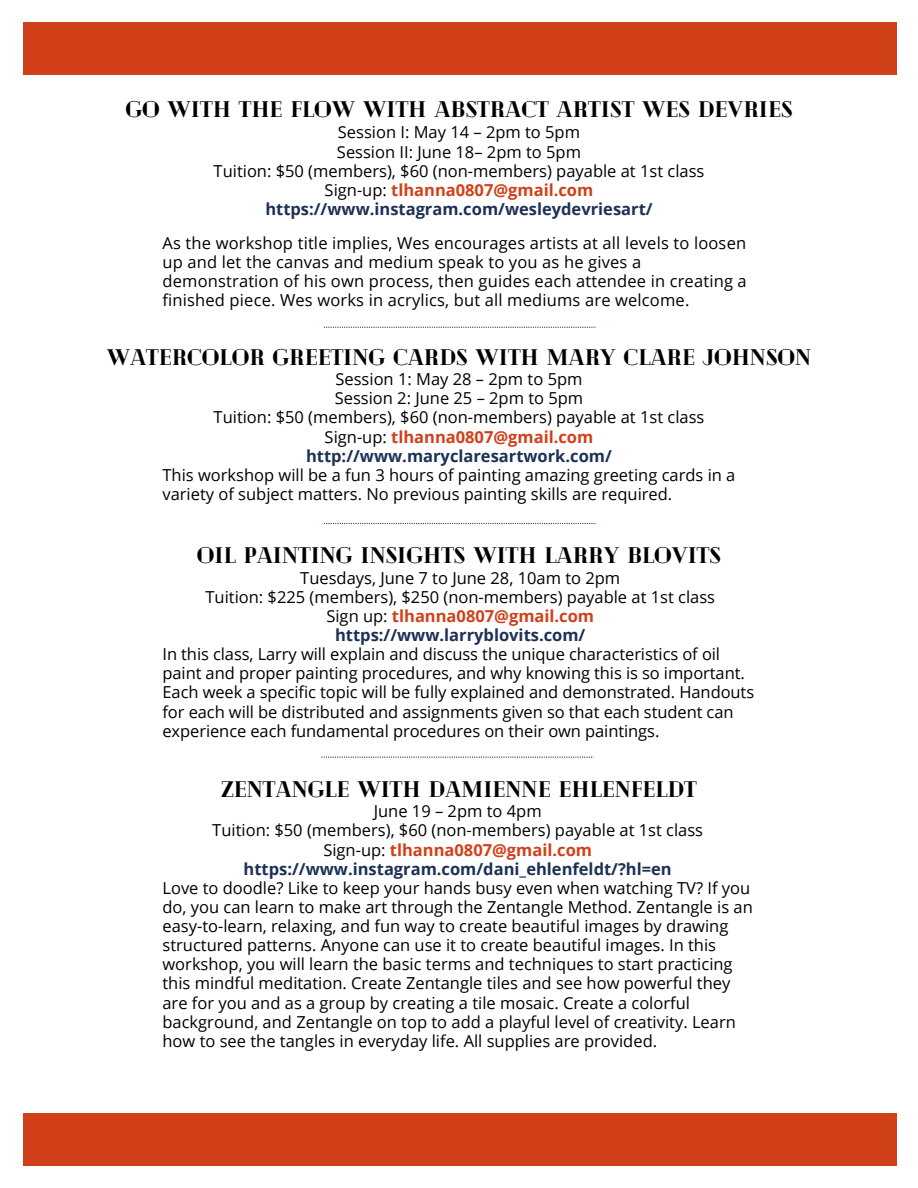
<style>
.page{position:relative;width:918px;height:1188px;background:#fff}
.page>*{position:absolute;margin:0;border:0;box-sizing:border-box;transform-origin:0 0}
.t1{font:900 22.5px "Cheque";color:#000}
.t2{font:16.5px/19.2px "Open Sans";color:#000}
.t3{font:700 16.5px "Open Sans";color:#1d3055}
.t4{font:700 16.5px "Open Sans";color:#d14019}
.s1{font-weight:400;color:#000}
</style>
<div class="page">
<div style="left:23px;top:1114px;width:874px;height:52px;background:#d14019"></div>
<div style="left:23px;top:22px;width:874px;height:53px;background:#d14019"></div>
<svg style="left:324px;top:327px;width:272px;height:1px"></svg>
<svg style="left:324px;top:523px;width:272px;height:1px"></svg>
<svg style="left:321px;top:757px;width:273px;height:1px"></svg>
<p class="t1" style="left:125px;top:95px;width:669px">GO WITH THE FLOW WITH ABSTRACT ARTIST WES DEVRIES</p>
<p class="t2" style="left:338px;top:122px;width:244px">Session I: May 14 – 2pm to 5pm</p>
<p class="t2" style="left:337px;top:142px;width:246px">Session II: June 18– 2pm to 5pm</p>
<p class="t2" style="left:214px;top:161px;width:492px">Tuition: $50 (members), $60 (non-members) payable at 1st class</p>
<p class="t4" style="left:325px;top:178px;width:270px"><span class="s1">Sign-up:</span> tlhanna0807@gmail.com</p>
<p class="t3" style="left:265px;top:197px;width:389px">https://www.instagram.com/wesleydevriesart/</p>
<p class="t2" style="left:162px;top:233px;width:586px">As the workshop title implies, Wes encourages artists at all levels to loosen up and let the canvas and medium speak to you as he gives a demonstration of his own process, then guides each attendee in creating a finished piece. Wes works in acrylics, but all mediums are welcome.</p>
<p class="t1" style="left:107px;top:342px;width:706px">WATERCOLOR GREETING CARDS WITH MARY CLARE JOHNSON</p>
<p class="t2" style="left:335px;top:369px;width:249px">Session 1: May 28 – 2pm to 5pm</p>
<p class="t2" style="left:335px;top:388px;width:250px">Session 2: June 25 – 2pm to 5pm</p>
<p class="t2" style="left:214px;top:407px;width:492px">Tuition: $50 (members), $60 (non-members) payable at 1st class</p>
<p class="t4" style="left:325px;top:425px;width:270px"><span class="s1">Sign-up:</span> tlhanna0807@gmail.com</p>
<p class="t3" style="left:306px;top:444px;width:307px">http://www.maryclaresartwork.com/</p>
<p class="t2" style="left:162px;top:465px;width:574px">This workshop will be a fun 3 hours of painting amazing greeting cards in a variety of subject matters. No previous painting skills are required.</p>
<p class="t1" style="left:197px;top:541px;width:526px">OIL PAINTING INSIGHTS WITH LARRY BLOVITS</p>
<p class="t2" style="left:300px;top:568px;width:322px">Tuesdays, June 7 to June 28, 10am to 2pm</p>
<p class="t2" style="left:205px;top:587px;width:511px">Tuition: $225 (members), $250 (non-members) payable at 1st class</p>
<p class="t4" style="left:326px;top:604px;width:269px"><span class="s1">Sign up:</span> tlhanna0807@gmail.com</p>
<p class="t3" style="left:335px;top:623px;width:252px">https://www.larryblovits.com/</p>
<p class="t2" style="left:162px;top:644px;width:593px">In this class, Larry will explain and discuss the unique characteristics of oil paint and proper painting procedures, and why knowing this is so important.<br>Each week a specific topic will be fully explained and demonstrated. Handouts for each will be distributed and assignments given so that each student can experience each fundamental procedures on their own paintings.</p>
<p class="t1" style="left:221px;top:775px;width:477px">ZENTANGLE WITH DAMIENNE EHLENFELDT</p>
<p class="t2" style="left:374px;top:801px;width:169px">June 19 – 2pm to 4pm</p>
<p class="t2" style="left:212px;top:820px;width:492px">Tuition: $50 (members), $60 (non-members) payable at 1st class</p>
<p class="t4" style="left:323px;top:838px;width:270px"><span class="s1">Sign-up:</span> tlhanna0807@gmail.com</p>
<p class="t3" style="left:244px;top:857px;width:430px">https://www.instagram.com/dani_ehlenfeldt/?hl=en</p>
<p class="t2" style="left:162px;top:878px;width:592px">Love to doodle? Like to keep your hands busy even when watching TV? If you do, you can learn to make art through the Zentangle Method. Zentangle is an easy-to-learn, relaxing, and fun way to create beautiful images by drawing structured patterns. Anyone can use it to create beautiful images. In this workshop, you will learn the basic terms and techniques to start practicing this mindful meditation. Create Zentangle tiles and see how powerful they are for you and as a group by creating a tile mosaic. Create a colorful background, and Zentangle on top to add a playful level of creativity. Learn how to see the tangles in everyday life. All supplies are provided.</p>
</div>
